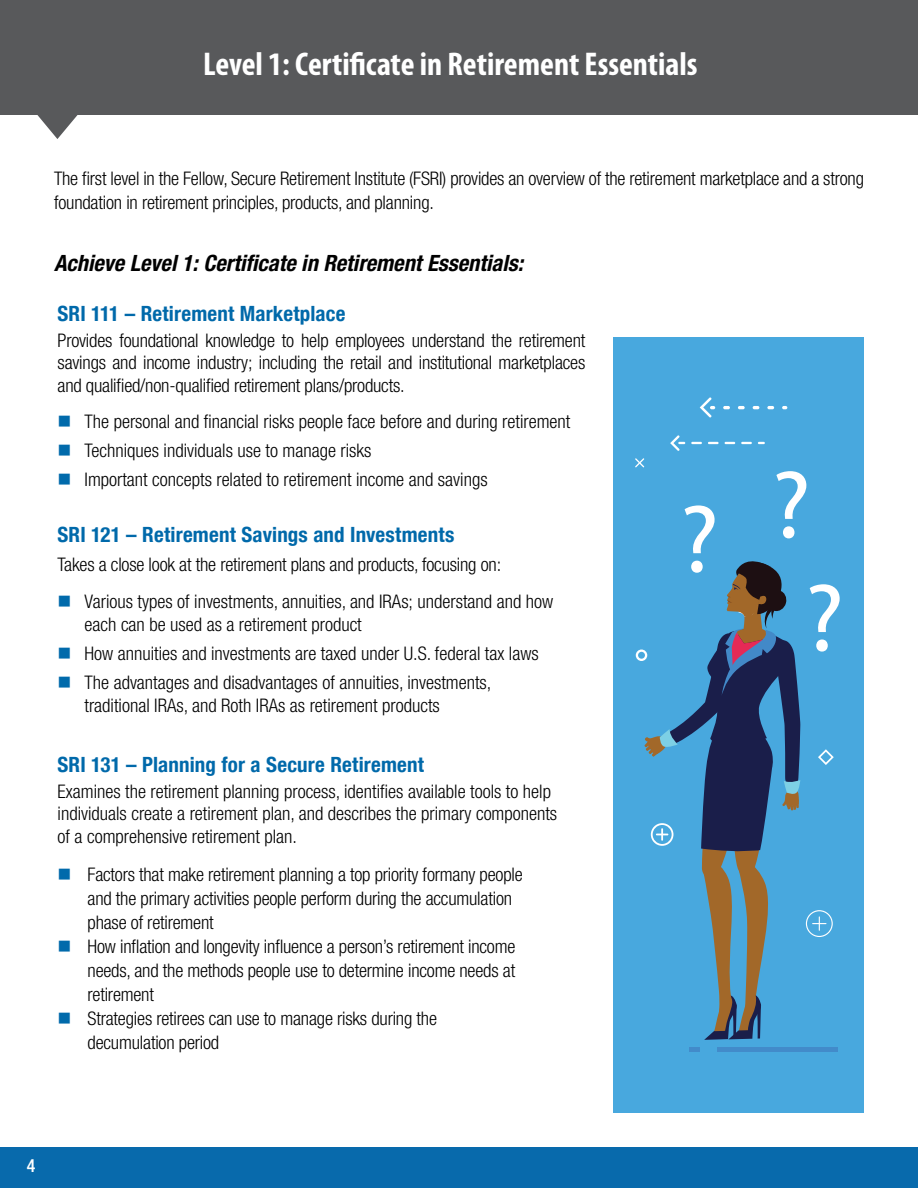
<style>
.page{position:relative;width:918px;height:1188px;background:#fff}
.page>*{position:absolute;margin:0;border:0;box-sizing:border-box;transform-origin:0 0}
.t1{font:700 condensed 33px "Myriad Pro";color:#fff}
.t2{font:italic 700 condensed 22.5px "Helvetica Neue LT Com";color:#000}
.t3{font:700 condensed 21px "Helvetica Neue LT Com";letter-spacing:.01em;color:#0069aa}
.t4{font:300 condensed 18.75px/24px "Helvetica Neue LT Com";color:#000}
.t5{font:500 condensed 18px "Helvetica Neue LT Com";color:#fff}
.s1{color:#016aab}
</style>
<div class="page">
<div style="left:0;top:0;width:918px;height:114px;background:#58595b"></div>
<svg style="left:4px;top:114px;width:107px;height:25px"></svg>
<div style="left:0;top:1148px;width:918px;height:40px;background:#086aac"></div>
<div style="left:613px;top:337px;width:251px;height:776px;background:#48a8de"></div>
<svg style="left:782px;top:406px;width:5px;height:3px"></svg>
<svg style="left:723px;top:406px;width:7px;height:3px"></svg>
<svg style="left:738px;top:406px;width:7px;height:3px"></svg>
<svg style="left:753px;top:406px;width:6px;height:3px"></svg>
<svg style="left:767px;top:406px;width:7px;height:3px"></svg>
<svg style="left:700px;top:397px;width:15px;height:20px"></svg>
<svg style="left:758px;top:442px;width:7px;height:2px"></svg>
<svg style="left:741px;top:442px;width:11px;height:2px"></svg>
<svg style="left:725px;top:442px;width:10px;height:2px"></svg>
<svg style="left:708px;top:442px;width:11px;height:2px"></svg>
<svg style="left:691px;top:442px;width:11px;height:2px"></svg>
<svg style="left:670px;top:435px;width:15px;height:16px"></svg>
<svg style="left:635px;top:458px;width:205px;height:582px"></svg>
<div style="left:717px;top:1047px;width:120px;height:5px;background:#428bca"></div>
<div style="left:690px;top:1047px;width:10px;height:5px;background:#428bca"></div>
<h1 class="t1" style="left:203px;top:44px;width:496px">Level 1: Certificate in Retirement Essentials</h1>
<p class="t4" style="left:54px;top:166px;width:812px">The first level in the Fellow, Secure Retirement Institute (FSRI) provides an overview of the retirement marketplace and a strong foundation in retirement principles, products, and planning.</p>
<p class="t2" style="left:54px;top:249px;width:471px">Achieve Level 1: Certificate in Retirement Essentials:</p>
<p class="t3" style="left:58px;top:300px;width:289px">SRI 111 – Retirement Marketplace</p>
<p class="t4" style="left:58px;top:329px;width:529px;line-height:22.5px;text-align:justify">Provides foundational knowledge to help employees understand the retirement savings and income industry; including the retail and institutional marketplaces and qualified/non-qualified retirement plans/products.</p>
<p class="t4" style="left:58px;top:409px;width:514px"><span class="s1">■</span> The personal and financial risks people face before and during retirement</p>
<p class="t4" style="left:58px;top:438px;width:315px"><span class="s1">■</span> Techniques individuals use to manage risks</p>
<p class="t4" style="left:58px;top:467px;width:432px"><span class="s1">■</span> Important concepts related to retirement income and savings</p>
<p class="t3" style="left:58px;top:522px;width:398px">SRI 121 – Retirement Savings and Investments</p>
<p class="t4" style="left:58px;top:552px;width:445px">Takes a close look at the retirement plans and products, focusing on:</p>
<p class="t4" style="left:85px;top:591px;width:470px;line-height:22.5px;text-indent:-27px"><span class="s1">■</span> Various types of investments, annuities, and IRAs; understand and how each can be used as a retirement product</p>
<p class="t4" style="left:58px;top:642px;width:483px"><span class="s1">■</span> How annuities and investments are taxed under U.S. federal tax laws</p>
<p class="t4" style="left:85px;top:672px;width:408px;line-height:22.5px;text-indent:-27px"><span class="s1">■</span> The advantages and disadvantages of annuities, investments, traditional IRAs, and Roth IRAs as retirement products</p>
<p class="t3" style="left:58px;top:752px;width:368px">SRI 131 – Planning for a Secure Retirement</p>
<p class="t4" style="left:58px;top:780px;width:501px;line-height:22.5px">Examines the retirement planning process, identifies available tools to help individuals create a retirement plan, and describes the primary components of a comprehensive retirement plan.</p>
<p class="t4" style="left:88px;top:862px;width:437px;text-indent:-30px"><span class="s1">■</span> Factors that make retirement planning a top priority formany people and the primary activities people perform during the accumulation phase of retirement</p>
<p class="t4" style="left:88px;top:934px;width:429px;text-align:justify;text-indent:-30px"><span class="s1">■</span> How inflation and longevity influence a person’s retirement income needs, and the methods people use to determine income needs at retirement</p>
<p class="t4" style="left:88px;top:1006px;width:351px;text-indent:-30px"><span class="s1">■</span> Strategies retirees can use to manage risks during the decumulation period</p>
<p class="t5" style="left:27px;top:1155px;width:10px">4</p>
</div>
